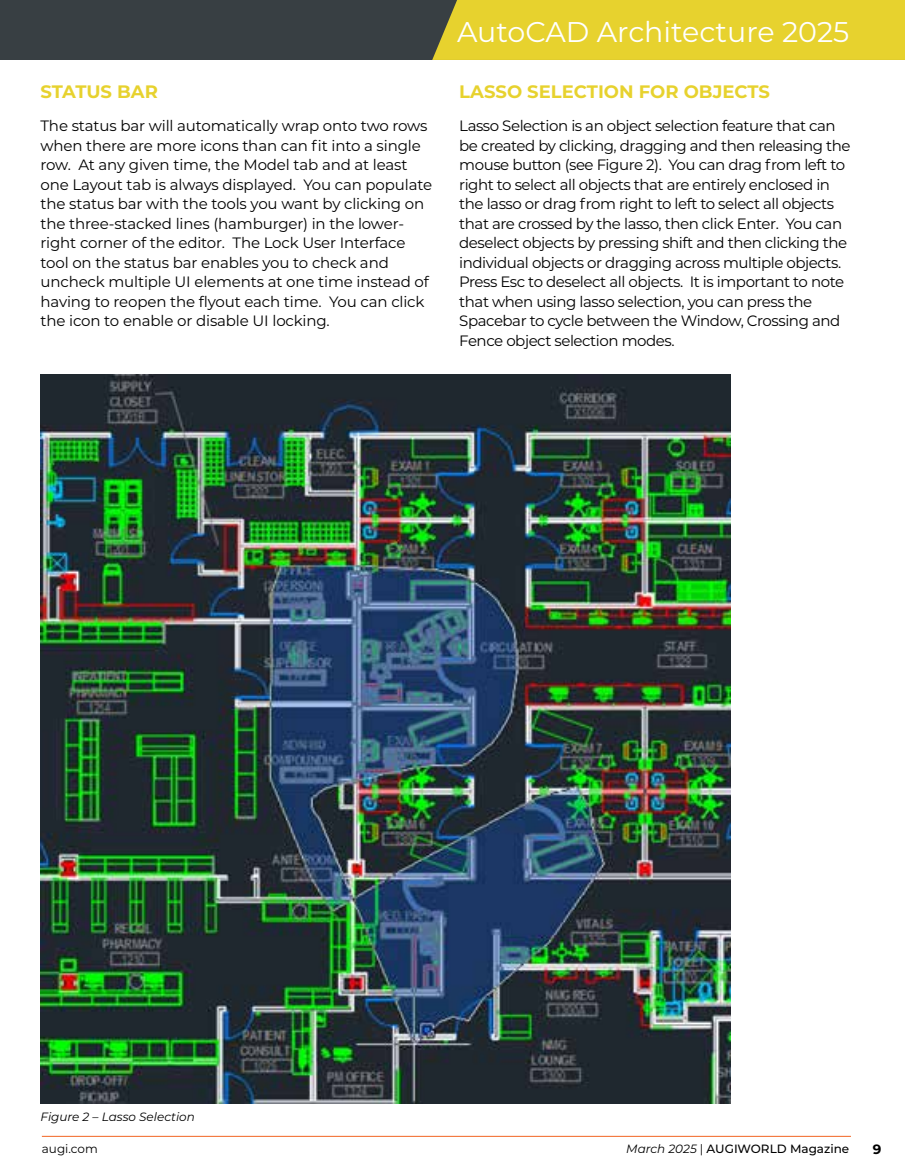
<style>
.page{position:relative;width:905px;height:1175px;background:#fff}
.page>*{position:absolute;margin:0;border:0;box-sizing:border-box;transform-origin:0 0}
.t1{font:28.5px "Montserrat";color:#fff}
.t2{font:700 18px "Montserrat";color:#e7d22e}
.t3{font:15px/19.5px "Montserrat";letter-spacing:-.03em;color:#000}
.t4{font:15px/19.5px "Montserrat";letter-spacing:-.01em;color:#000}
.t5{font:700 13.5px "Montserrat";color:#000}
.t6{font:500 12px "Montserrat";color:#000}
.t7{font:italic 12px "Montserrat";color:#000}
.t8{font:12px "Montserrat";color:#000}
.s1{font-weight:400;font-style:italic}
.s2{font-weight:400}
</style>
<div class="page">
<hr style="left:42px;top:1136px;width:808px;height:1px;background:#f26522">
<div style="left:0;top:0;width:904px;height:60px;background:#383f43"></div>
<div style="left:432px;top:0;width:472px;height:60px;background:#e7d22e"></div>
<img style="left:40px;top:374px;width:690px;height:729px">
<p class="t2" style="left:40px;top:79px;width:119px">STATUS BAR</p>
<p class="t4" style="left:40px;top:116px;width:393px">The status bar will automatically wrap onto two rows when there are more icons than can fit into a single row. At any given time, the Model tab and at least one Layout tab is always displayed. You can populate the status bar with the tools you want by clicking on the three-stacked lines (hamburger) in the lower&shy;right corner of the editor. The Lock User Interface tool on the status bar enables you to check and uncheck multiple UI elements at one time instead of having to reopen the flyout each time. You can click the icon to enable or disable UI locking.</p>
<h1 class="t1" style="left:457px;top:12px;width:394px">AutoCAD Architecture 2025</h1>
<p class="t2" style="left:459px;top:79px;width:312px">LASSO SELECTION FOR OBJECTS</p>
<p class="t3" style="left:459px;top:116px;width:393px">Lasso Selection is an object selection feature that can be created by clicking, dragging and then releasing the mouse button (see Figure 2). You can drag from left to right to select all objects that are entirely enclosed in the lasso or drag from right to left to select all objects that are crossed by the lasso, then click Enter. You can deselect objects by pressing shift and then clicking the individual objects or dragging across multiple objects.<br>Press Esc to deselect all objects. It is important to note that when using lasso selection, you can press the Spacebar to cycle between the Window, Crossing and Fence object selection modes.</p>
<p class="t7" style="left:40px;top:1108px;width:156px">Figure 2 – Lasso Selection</p>
<p class="t8" style="left:42px;top:1140px;width:57px">augi.com</p>
<p class="t6" style="left:626px;top:1140px;width:224px"><span class="s1">March 2025</span> <span class="s2">|</span> AUGIWORLD Magazine</p>
<p class="t5" style="left:872px;top:1139px;width:10px">9</p>
</div>
